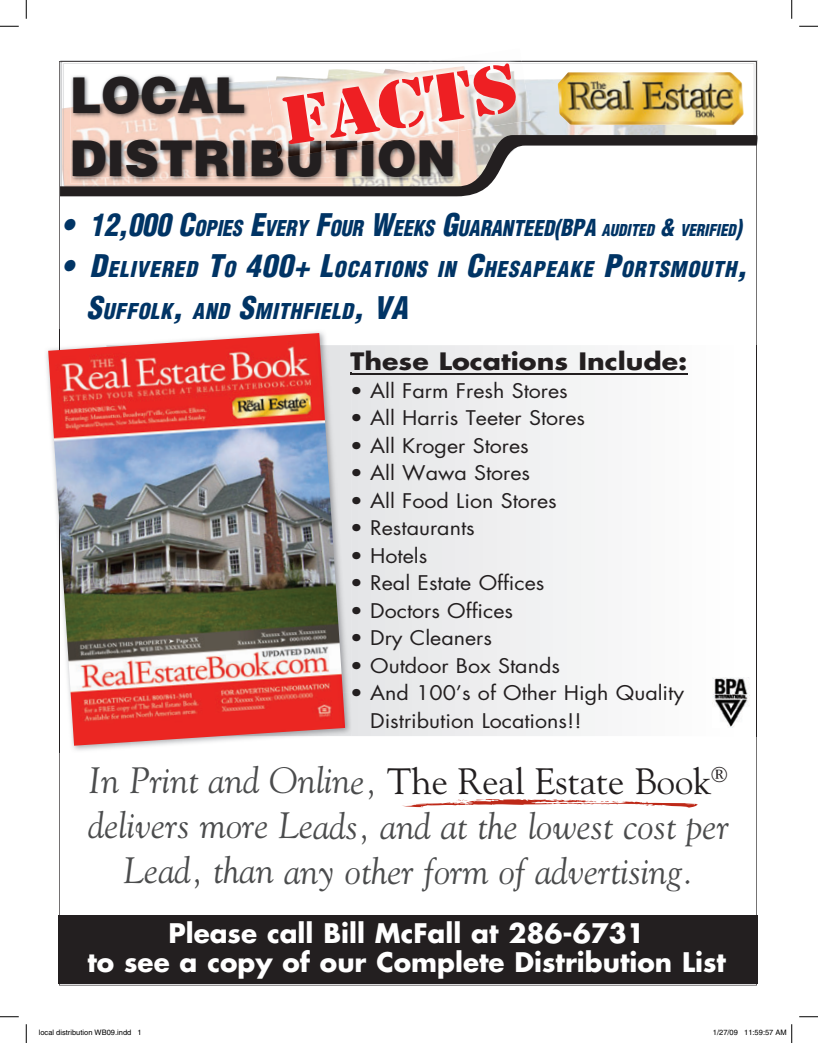
<style>
.page{position:relative;width:818px;height:1043px;background:#fff}
.page>*{position:absolute;margin:0;border:0;box-sizing:border-box;transform-origin:0 0}
.t1{font:62.88px "Stencil Std";color:#ee1f23;scale:1.15 1}
.t2{font:900 49.38px/63.8px "Helvetica";color:#231f20;scale:.96 1}
.t3{font:italic 36.5px/45px "Goudy";letter-spacing:-.005em;color:#4b4c4d;text-align:center}
.t4{font:700 26.25px/28.8px "Futura";color:#fff;text-align:center}
.t5{font:700 23.38px "Futura";color:#231f20;scale:1.15 1}
.t6{font:italic 900 condensed 21.38px/41.2px "Helvetica";letter-spacing:.03em;color:#003465}
.t7{font:italic 900 condensed 21.38px "Helvetica";color:#003465;scale:.94 1}
.t8{font:19.62px/27.5px "Futura";color:#231f20;scale:1.09 1}
.t9{font:7.5px "Helvetica";color:#000}
.s1{font-size:30.5px}
.s2{font-size:22.88px}
.s3{font-size:16px}
.s4{font-style:normal;color:#231f20}
</style>
<div class="page">
<svg style="left:60px;top:61px;width:696px;height:74px"></svg>
<svg style="left:63px;top:63px;width:691px;height:72px"></svg>
<img style="left:63px;top:108px;width:662px;height:27px">
<img style="left:70px;top:74px;width:197px;height:61px">
<img style="left:557px;top:72px;width:186px;height:53px">
<svg style="left:60px;top:135px;width:698px;height:61px"></svg>
<svg style="left:352px;top:345px;width:381px;height:391px"></svg>
<img style="left:756px;top:345px;width:1px;height:391px">
<div style="left:352px;top:351px;width:334px;height:19px;background:#f0f0f1"></div>
<div style="left:352px;top:381px;width:215px;height:17px;background:#ececee"></div>
<div style="left:352px;top:409px;width:232px;height:16px;background:#ececee"></div>
<div style="left:352px;top:436px;width:176px;height:22px;background:#eaebec"></div>
<div style="left:352px;top:464px;width:177px;height:17px;background:#eaebec"></div>
<div style="left:352px;top:491px;width:204px;height:17px;background:#ebebed"></div>
<div style="left:352px;top:520px;width:122px;height:15px;background:#e9eaeb"></div>
<div style="left:352px;top:546px;width:74px;height:17px;background:#e7e8e9"></div>
<div style="left:352px;top:573px;width:191px;height:17px;background:#ebebed"></div>
<div style="left:352px;top:601px;width:160px;height:17px;background:#eaebec"></div>
<div style="left:352px;top:629px;width:139px;height:21px;background:#e9eaeb"></div>
<div style="left:352px;top:656px;width:207px;height:17px;background:#ececee"></div>
<div style="left:352px;top:684px;width:332px;height:21px;background:#f0f0f1"></div>
<img style="left:366px;top:60px;width:158px;height:6px">
<img style="left:347px;top:66px;width:183px;height:65px">
<img style="left:433px;top:60px;width:88px;height:1px">
<img style="left:429px;top:61px;width:92px;height:1px">
<img style="left:416px;top:63px;width:106px;height:1px">
<img style="left:267px;top:74px;width:191px;height:66px">
<img style="left:275px;top:140px;width:125px;height:18px">
<hr style="left:350px;top:373px;width:337px;height:1px;background:#231f20">
<img style="left:712px;top:677px;width:38px;height:50px">
<svg style="left:402px;top:799px;width:296px;height:9px"></svg>
<div style="left:59px;top:915px;width:699px;height:69px;background:#231f20"></div>
<img style="left:46px;top:351px;width:86px;height:400px">
<img style="left:345px;top:345px;width:7px;height:391px">
<svg style="left:350px;top:351px;width:2px;height:23px"></svg>
<svg style="left:350px;top:727px;width:13px;height:1px"></svg>
<img style="left:48px;top:333px;width:297px;height:412px">
<svg style="left:0;top:25px;width:19px;height:2px"></svg>
<svg style="left:799px;top:25px;width:19px;height:2px"></svg>
<svg style="left:0;top:1016px;width:19px;height:1px"></svg>
<svg style="left:799px;top:1016px;width:19px;height:1px"></svg>
<svg style="left:25px;top:0;width:2px;height:19px"></svg>
<svg style="left:25px;top:1024px;width:2px;height:18px"></svg>
<svg style="left:791px;top:0;width:1px;height:19px"></svg>
<svg style="left:791px;top:1024px;width:1px;height:18px"></svg>
<h1 class="t1" style="left:277px;top:81px;width:208px;rotate:-8deg">FACTS</h1>
<h2 class="t2" style="left:70px;top:61px;width:403px">LOCAL<br>DISTRIBUTION</h2>
<p class="t7" style="left:62px;top:215px;width:724px"><span class="s1">• 12,000 C</span>OPIES <span class="s1">E</span>VERY <span class="s1">F</span>OUR <span class="s1">W</span>EEKS <span class="s1">G</span>UARANTEED<span class="s2">(BPA</span> <span class="s3">AUDITED</span> <span class="s2">&amp;</span> <span class="s3">VERIFIED</span><span class="s2">)</span></p>
<p class="t6" style="left:87px;top:248px;width:662px;text-indent:-25px"><span class="s1">• D</span>ELIVERED <span class="s1">T</span>O <span class="s1">400+ L</span>OCATIONS IN <span class="s1">C</span>HESAPEAKE <span class="s1">P</span>ORTSMOUTH<span class="s1">,<br>S</span>UFFOLK<span class="s1">,</span> AND <span class="s1">S</span>MITHFIELD<span class="s1">, VA</span></p>
<p class="t5" style="left:350px;top:345px;width:295px">These Locations Include:</p>
<p class="t8" style="left:350px;top:376px;width:201px">• All Farm Fresh Stores</p>
<p class="t8" style="left:350px;top:404px;width:217px">• All Harris Teeter Stores</p>
<p class="t8" style="left:350px;top:431px;width:165px">• All Kroger Stores</p>
<p class="t8" style="left:350px;top:459px;width:167px">• All Wawa Stores</p>
<p class="t8" style="left:350px;top:486px;width:191px">• All Food Lion Stores</p>
<p class="t8" style="left:350px;top:514px;width:116px">• Restaurants</p>
<p class="t8" style="left:350px;top:541px;width:72px">• Hotels</p>
<p class="t8" style="left:350px;top:569px;width:180px">• Real Estate Offices</p>
<p class="t8" style="left:350px;top:596px;width:151px">• Doctors Offices</p>
<p class="t8" style="left:350px;top:624px;width:132px">• Dry Cleaners</p>
<p class="t8" style="left:350px;top:651px;width:194px">• Outdoor Box Stands</p>
<p class="t8" style="left:370px;top:679px;width:289px;text-indent:-20px">• And 100’s of Other High Quality<br>Distribution Locations!!</p>
<h3 class="t3" style="left:88px;top:757px;width:642px">In Print and Online, <span class="s4">The Real Estate Book</span><sup>® </sup>delivers more Leads, and at the lowest cost per<br>Lead, than any other form of advertising.</h3>
<h3 class="t4" style="left:87px;top:917px;width:640px">Please call Bill McFall at 286-6731<br>to see a copy of our Complete Distribution List</h3>
<p class="t9" style="left:39px;top:1028px;width:104px">local distribution WB09.indd 1</p>
<p class="t9" style="left:712px;top:1028px;width:75px">1/27/09 11:59:57 AM</p>
</div>
